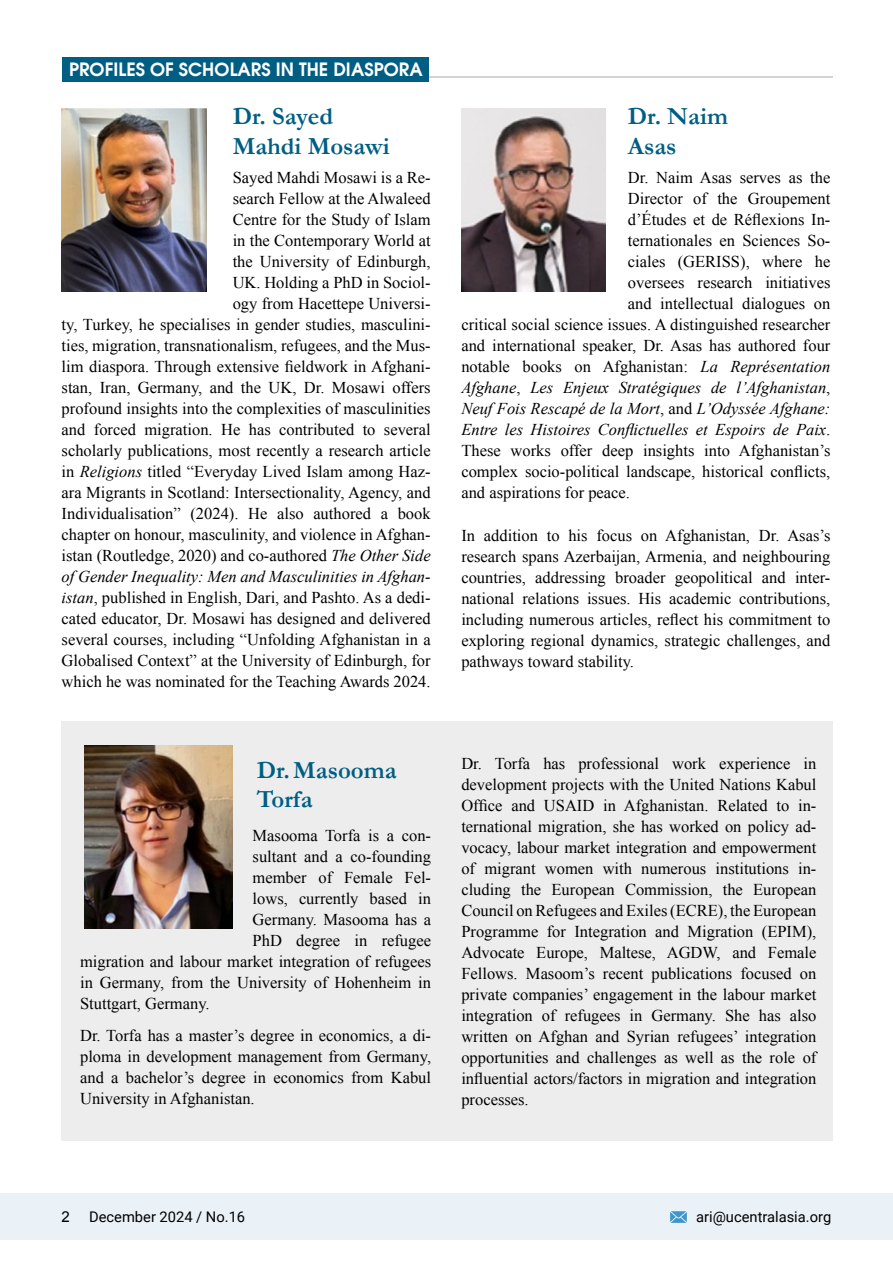
<style>
.page{position:relative;width:893px;height:1263px;background:#fff}
.page>*{position:absolute;margin:0;border:0;box-sizing:border-box;transform-origin:0 0}
.t1{font:700 24.75px/29.7px "Garamond";color:#005e83}
.t2{font:18px "Kyrghyz Avalon Bold";color:#fff}
.t3{font:16.5px/21px "Times New Roman";color:#000;text-align:justify}
.t4{font:italic 16.5px "Times New Roman";color:#000}
.t5{font:15px "Arial";color:#000}
.t6{font:14.7px "Roboto";color:#000}
.s1{font-style:italic}
.s2{font-style:normal}
</style>
<div class="page">
<div style="left:0;top:1193px;width:893px;height:46px;background:#eaf1f7"></div>
<svg style="left:670px;top:1211px;width:17px;height:12px"></svg>
<hr style="left:148px;top:76px;width:684px;height:2px;background:#d1d3d4">
<div style="left:63px;top:57px;width:366px;height:25px;background:#005e83"></div>
<img style="left:461px;top:109px;width:145px;height:183px">
<img style="left:62px;top:109px;width:144px;height:183px">
<div style="left:62px;top:721px;width:771px;height:420px;background:#ededee"></div>
<img style="left:85px;top:746px;width:147px;height:182px">
<p class="t2" style="left:69px;top:60px;width:355px">PROFILES OF SCHOLARS IN THE DIASPORA</p>
<h1 class="t1" style="left:233px;top:101px;width:159px">Dr. Sayed<br>Mahdi Mosawi</h1>
<p class="t3" style="left:62px;top:167px;width:371px;text-align:right">Sayed Mahdi Mosawi is a Re-<br>search Fellow at the Alwaleed<br>Centre for the Study of Islam<br>in the Contemporary World at<br>the University of Edinburgh,<br>UK. Holding a PhD in Sociol-<br>ogy from Hacettepe Universi-<br>ty, Turkey, he specialises in gender studies, masculini&shy;ties, migration, transnationalism, refugees, and the Mus&shy;lim diaspora. Through extensive fieldwork in Afghani&shy;stan, Iran, Germany, and the UK, Dr. Mosawi offers profound insights into the complexities of masculinities and forced migration. He has contributed to several scholarly publications, most recently a research article in <span class="s1">Religions</span> titled “Everyday Lived Islam among Haz&shy;ara Migrants in Scotland: Intersectionality, Agency, and Individualisation” (2024). He also authored a book chapter on honour, masculinity, and violence in Afghan&shy;istan (Routledge, 2020) and co-authored <span class="s1">The Other Side of Gender Inequality: Men and Masculinities in Afghan&shy;istan</span>, published in English, Dari, and Pashto. As a dedi&shy;cated educator, Dr. Mosawi has designed and delivered several courses, including “Unfolding Afghanistan in a Globalised Context” at the University of Edinburgh, for which he was nominated for the Teaching Awards 2024.</p>
<h1 class="t1" style="left:257px;top:755px;width:141px">Dr.Masooma<br>Torfa</h1>
<p class="t3" style="left:253px;top:825px;width:180px">Masooma Torfa is a con-</p>
<p class="t3" style="left:253px;top:846px;width:180px">sultant and a co-founding</p>
<p class="t3" style="left:253px;top:867px;width:180px">member of Female Fel-</p>
<p class="t3" style="left:253px;top:888px;width:180px">lows, currently based in</p>
<p class="t3" style="left:253px;top:909px;width:180px">Germany. Masooma has a</p>
<p class="t3" style="left:253px;top:930px;width:180px">PhD degree in refugee</p>
<p class="t3" style="left:80px;top:951px;width:353px">migration and labour market integration of refugees</p>
<p class="t3" style="left:80px;top:972px;width:353px">in Germany, from the University of Hohenheim in</p>
<p class="t3" style="left:80px;top:993px;width:131px">Stuttgart, Germany.</p>
<p class="t3" style="left:80px;top:1024px;width:353px">Dr. Torfa has a master’s degree in economics, a di&shy;ploma in development management from Germany, and a bachelor’s degree in economics from Kabul University in Afghanistan.</p>
<h1 class="t1" style="left:628px;top:101px;width:101px">Dr. Naim<br>Asas</h1>
<p class="t3" style="left:628px;top:167px;width:204px">Dr. Naim Asas serves as the</p>
<p class="t3" style="left:628px;top:188px;width:204px">Director of the Groupement</p>
<p class="t3" style="left:628px;top:209px;width:204px">d’Études et de Réflexions In-</p>
<p class="t3" style="left:628px;top:230px;width:204px">ternationales en Sciences So-</p>
<p class="t3" style="left:628px;top:251px;width:204px">ciales (GERISS), where he</p>
<p class="t3" style="left:628px;top:272px;width:204px">oversees research initiatives</p>
<p class="t3" style="left:628px;top:293px;width:204px">and intellectual dialogues on</p>
<p class="t3" style="left:461px;top:314px;width:371px">critical social science issues. A distinguished researcher</p>
<p class="t3" style="left:461px;top:335px;width:371px">and international speaker, Dr. Asas has authored four</p>
<p class="t3" style="left:461px;top:356px;width:371px">notable books on Afghanistan: <span class="s1">La Représentation</span></p>
<p class="t4" style="left:461px;top:376px;width:371px">Afghane<span class="s2">,</span> Les Enjeux Stratégiques de l’Afghanistan<span class="s2">,</span></p>
<p class="t4" style="left:461px;top:397px;width:371px">Neuf Fois Rescapé de la Mort<span class="s2">, and</span> L’Odyssée Afghane:</p>
<p class="t4" style="left:461px;top:418px;width:371px">Entre les Histoires Conflictuelles et Espoirs de Paix<span class="s2">.</span></p>
<p class="t3" style="left:461px;top:440px;width:371px">These works offer deep insights into Afghanistan’s</p>
<p class="t3" style="left:461px;top:461px;width:371px">complex socio-political landscape, historical conflicts,</p>
<p class="t3" style="left:461px;top:482px;width:170px">and aspirations for peace.</p>
<p class="t3" style="left:461px;top:524px;width:371px">In addition to his focus on Afghanistan, Dr. Asas’s research spans Azerbaijan, Armenia, and neighbouring countries, addressing broader geopolitical and inter&shy;national relations issues. His academic contributions, including numerous articles, reflect his commitment to exploring regional dynamics, strategic challenges, and pathways toward stability.</p>
<p class="t3" style="left:461px;top:753px;width:357px">Dr. Torfa has professional work experience in development projects with the United Nations Kabul Office and USAID in Afghanistan. Related to in&shy;ternational migration, she has worked on policy ad&shy;vocacy, labour market integration and empowerment of migrant women with numerous institutions in&shy;cluding the European Commission, the European Council on Refugees and Exiles (ECRE), the European Programme for Integration and Migration (EPIM), Advocate Europe, Maltese, AGDW, and Female Fellows. Masoom’s recent publications focused on private companies’ engagement in the labour market integration of refugees in Germany. She has also written on Afghan and Syrian refugees’ integration opportunities and challenges as well as the role of influential actors/factors in migration and integration processes.</p>
<p class="t5" style="left:62px;top:1206px;width:10px">2</p>
<p class="t6" style="left:89px;top:1206px;width:158px">December 2024 / No.16</p>
<p class="t6" style="left:696px;top:1206px;width:137px">ari@ucentralasia.org</p>
</div>
